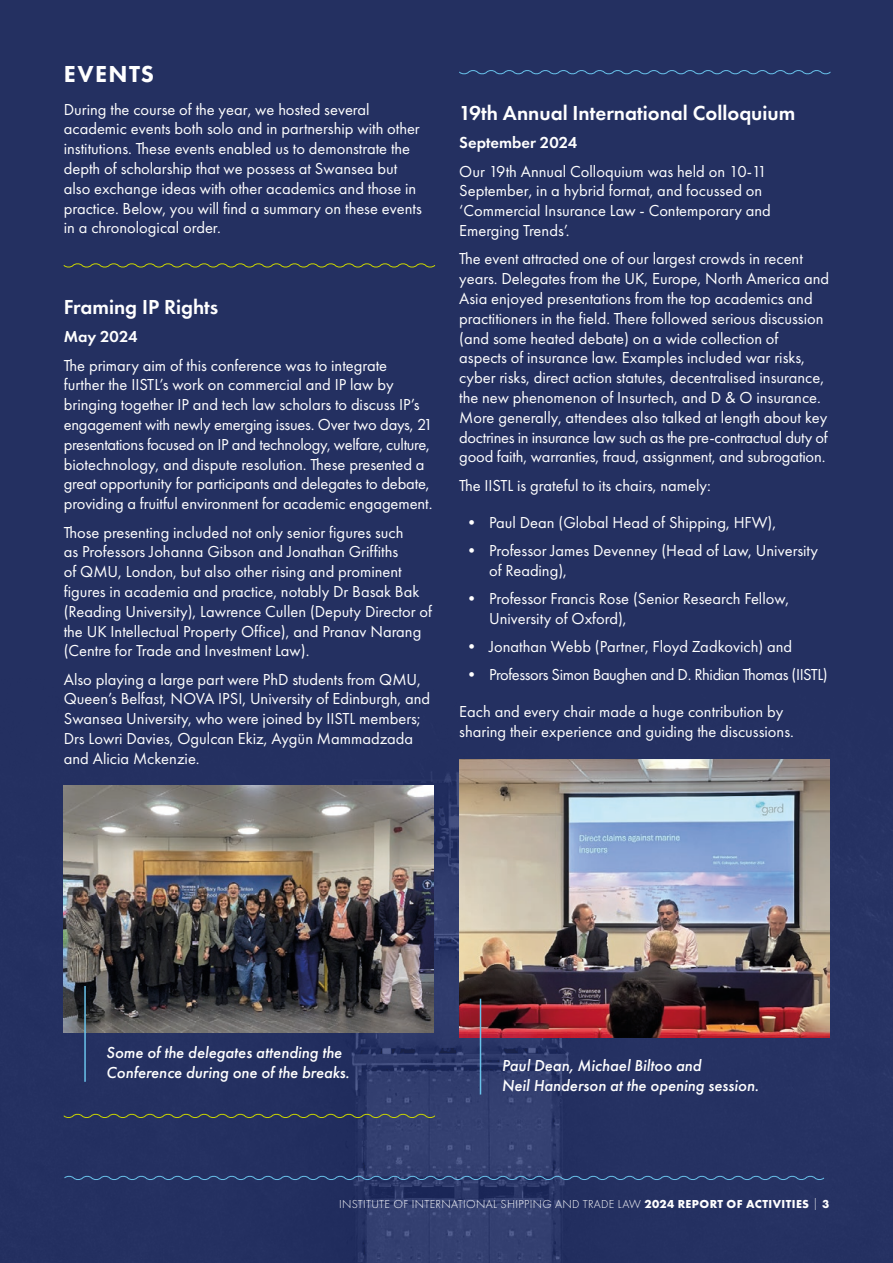
<style>
.page{position:relative;width:893px;height:1263px;background:#243061}
.page>*{position:absolute;margin:0;border:0;box-sizing:border-box;transform-origin:0 0}
.h2-w{font:800 24px "Futura PT";letter-spacing:.06em;color:#fff}
.h3-w-events{font:600 21px "Futura PT";color:#fff}
.Body-w-events{font:16.5px/19.8px "Futura PT";color:#fff}
.Body-w{font:16.5px/19.8px "Futura PT";color:#fff}
.Image_Caption-events{font:italic 500 16.5px/19.8px "Futura PT";color:#fff}
.Body-w-events-2{font:16.5px "Futura PT";letter-spacing:-.025em;color:#fff}
.Body-Demi-w-events{font:600 16.5px "Futura PT";color:#fff}
.t1{font:300 12px "Futura PT";letter-spacing:.025em;color:#fff}
.s1{font-weight:700}
</style>
<div class="page">
<img style="left:63px;top:759px;width:830px;height:504px">
<img style="left:64px;top:786px;width:370px;height:246px">
<img style="left:459px;top:760px;width:370px;height:277px">
<svg style="left:64px;top:1175px;width:760px;height:6px"></svg>
<hr style="left:84px;top:986px;width:2px;height:96px;background:#69c3eb">
<hr style="left:480px;top:999px;width:1px;height:95px;background:#69c3eb">
<svg style="left:63px;top:263px;width:373px;height:5px"></svg>
<svg style="left:459px;top:70px;width:372px;height:5px"></svg>
<svg style="left:63px;top:1113px;width:373px;height:6px"></svg>
<p class="h2-w" style="left:64px;top:59px;width:92px">EVENTS</p>
<p class="Body-w" style="left:64px;top:99px;width:360px">During the course of the year, we hosted several academic events both solo and in partnership with other institutions. These events enabled us to demonstrate the depth of scholarship that we possess at Swansea but also exchange ideas with other academics and those in practice. Below, you will find a summary on these events in a chronological order.</p>
<p class="h3-w-events" style="left:64px;top:294px;width:156px">Framing IP Rights</p>
<p class="Body-Demi-w-events" style="left:64px;top:326px;width:75px">May 2024</p>
<p class="Body-w-events" style="left:64px;top:355px;width:371px">The primary aim of this conference was to integrate<br>further the IISTL’s work on commercial and IP law by bringing together IP and tech law scholars to discuss IP’s engagement with newly emerging issues. Over two days, 21 presentations focused on IP and technology, welfare, culture, biotechnology, and dispute resolution. These presented a great opportunity for participants and delegates to debate, providing a fruitful environment for academic engagement.</p>
<p class="Body-w-events" style="left:64px;top:522px;width:370px">Those presenting included not only senior figures such<br>as Professors Johanna Gibson and Jonathan Griffiths<br>of QMU, London, but also other rising and prominent figures in academia and practice, notably Dr Basak Bak (Reading University), Lawrence Cullen (Deputy Director of the UK Intellectual Property Office), and Pranav Narang (Centre for Trade and Investment Law).</p>
<p class="Body-w-events" style="left:64px;top:669px;width:368px">Also playing a large part were PhD students from QMU, Queen’s Belfast, NOVA IPSI, University of Edinburgh, and Swansea University, who were joined by IISTL members; Drs Lowri Davies, Ogulcan Ekiz, Aygün Mammadzada and Alicia Mckenzie.</p>
<p class="h3-w-events" style="left:459px;top:100px;width:338px">19th Annual International Colloquium</p>
<p class="Body-Demi-w-events" style="left:459px;top:133px;width:119px">September 2024</p>
<p class="Body-w-events" style="left:459px;top:161px;width:313px">Our 19th Annual Colloquium was held on 10-11<br>September, in a hybrid format, and focussed on ‘Commercial Insurance Law - Contemporary and Emerging Trends’.</p>
<p class="Body-w-events" style="left:459px;top:249px;width:371px">The event attracted one of our largest crowds in recent years. Delegates from the UK, Europe, North America and Asia enjoyed presentations from the top academics and practitioners in the field. There followed serious discussion (and some heated debate) on a wide collection of aspects of insurance law. Examples included war risks, cyber risks, direct action statutes, decentralised insurance, the new phenomenon of Insurtech, and D &amp; O insurance.<br>More generally, attendees also talked at length about key doctrines in insurance law such as the pre-contractual duty of good faith, warranties, fraud, assignment, and subrogation.</p>
<p class="Body-w-events" style="left:459px;top:475px;width:253px">The IISTL is grateful to its chairs, namely:</p>
<p class="Body-w-events" style="left:463px;top:512px;width:314px">• Paul Dean (Global Head of Shipping, HFW),</p>
<p class="Body-w-events" style="left:489px;top:540px;width:331px;text-indent:-26px">• Professor James Devenney (Head of Law, University of Reading),</p>
<p class="Body-w-events" style="left:489px;top:588px;width:302px;text-indent:-26px">• Professor Francis Rose (Senior Research Fellow,<br>University of Oxford),</p>
<p class="Body-w-events" style="left:463px;top:637px;width:330px">• Jonathan Webb (Partner, Floyd Zadkovich) and</p>
<p class="Body-w-events-2" style="left:463px;top:665px;width:366px">• Professors Simon Baughen and D. Rhidian Thomas (IISTL)</p>
<p class="Body-w-events" style="left:459px;top:702px;width:336px">Each and every chair made a huge contribution by sharing their experience and guiding the discussions.</p>
<p class="Image_Caption-events" style="left:106px;top:1043px;width:245px">Some of the delegates attending the<br>Conference during one of the breaks.</p>
<p class="Image_Caption-events" style="left:502px;top:1055px;width:258px">Paul Dean, Michael Biltoo and<br>Neil Handerson at the opening session.</p>
<p class="t1" style="left:339px;top:1197px;width:492px">INSTITUTE OF INTERNATIONAL SHIPPING AND TRADE LAW <span class="s1">2024 REPORT OF ACTIVITIES</span> | <span class="s1">3</span></p>
</div>
